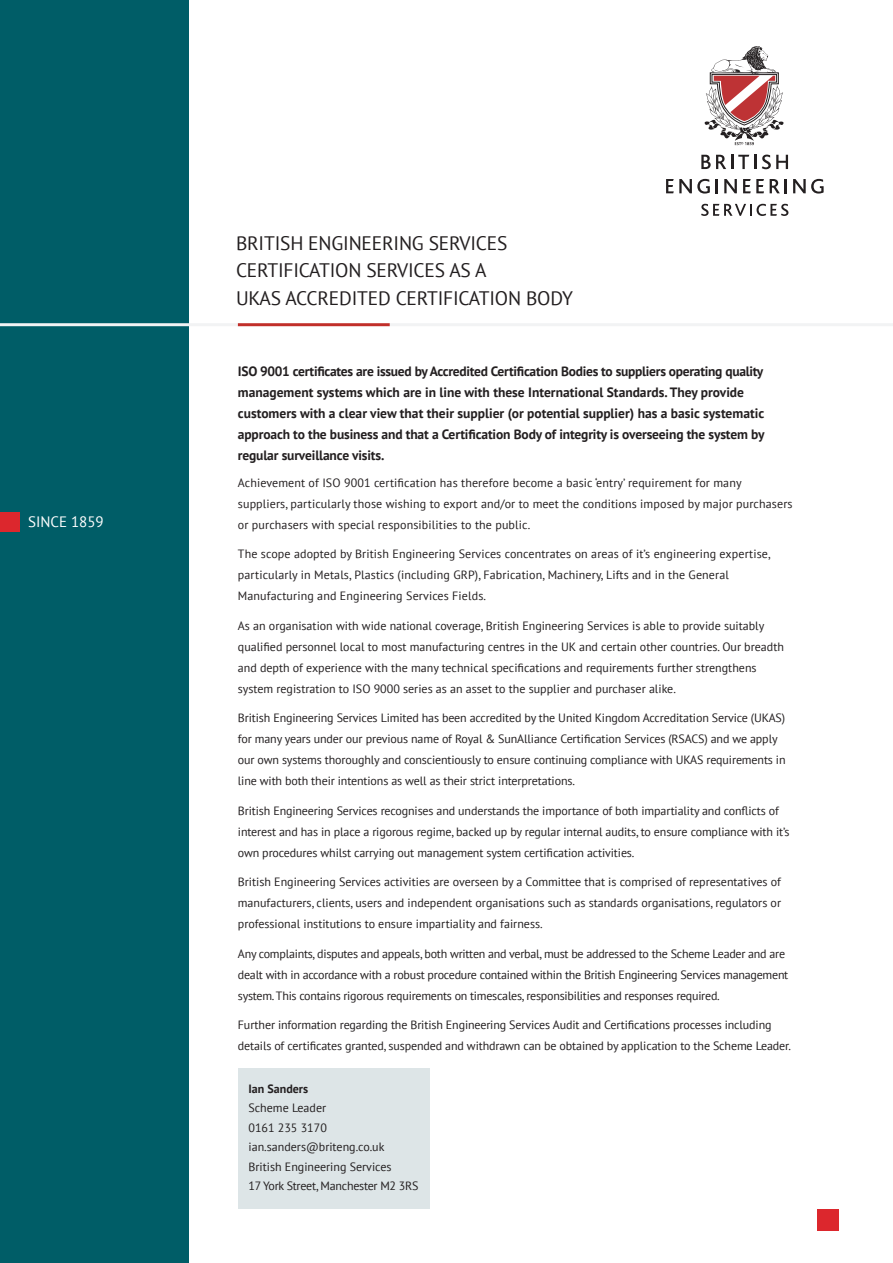
<style>
.page{position:relative;width:893px;height:1263px;background:#fff}
.page>*{position:absolute;margin:0;border:0;box-sizing:border-box;transform-origin:0 0}
.t1{font:19.5px/27.8px "PT Sans";letter-spacing:-.01em;color:#231f20}
.t2{font:15px "PT Sans";color:#fff}
.t3{font:700 13.5px/21px "PT Sans";letter-spacing:-.01em;color:#231f20}
.t4{font:12px/21px "PT Sans";letter-spacing:-.01em;color:#231f20}
.t5{font:12px/21px "PT Sans";letter-spacing:.01em;color:#231f20}
.t6{font:700 12px "PT Sans";color:#231f20}
</style>
<div class="page">
<div style="left:238px;top:1068px;width:191px;height:141px;background:#dde5e7"></div>
<div style="left:0;top:0;width:189px;height:1263px;background:#005d67"></div>
<hr style="left:390px;top:323px;width:503px;height:3px;background:#f2f3f4">
<hr style="left:0;top:323px;width:242px;height:3px;background:#f2f3f4">
<div style="left:0;top:513px;width:19px;height:19px;background:#dc272d"></div>
<svg style="left:762px;top:155px;width:26px;height:14px"></svg>
<svg style="left:716px;top:179px;width:2px;height:14px"></svg>
<svg style="left:724px;top:179px;width:13px;height:14px"></svg>
<svg style="left:743px;top:179px;width:21px;height:14px"></svg>
<svg style="left:770px;top:179px;width:17px;height:14px"></svg>
<svg style="left:793px;top:179px;width:31px;height:15px"></svg>
<svg style="left:666px;top:179px;width:44px;height:15px"></svg>
<svg style="left:701px;top:204px;width:87px;height:12px"></svg>
<svg style="left:701px;top:155px;width:55px;height:14px"></svg>
<svg style="left:705px;top:46px;width:78px;height:99px"></svg>
<div style="left:818px;top:1209px;width:21px;height:21px;background:#dc272d"></div>
<hr style="left:238px;top:323px;width:152px;height:3px;background:#c12f2a">
<p class="t2" style="left:28px;top:512px;width:77px">SINCE 1859</p>
<h1 class="t1" style="left:236px;top:229px;width:338px">BRITISH ENGINEERING SERVICES<br>CERTIFICATION SERVICES AS A<br>UKAS ACCREDITED CERTIFICATION BODY</h1>
<p class="t3" style="left:238px;top:361px;width:528px">ISO 9001 certificates are issued by Accredited Certification Bodies to suppliers operating quality management systems which are in line with these International Standards. They provide customers with a clear view that their supplier (or potential supplier) has a basic systematic approach to the business and that a Certification Body of integrity is overseeing the system by regular surveillance visits.</p>
<p class="t5" style="left:238px;top:472px;width:556px">Achievement of ISO 9001 certification has therefore become a basic ‘entry’ requirement for many suppliers, particularly those wishing to export and/or to meet the conditions imposed by major purchasers or purchasers with special responsibilities to the public.</p>
<p class="t5" style="left:238px;top:543px;width:534px">The scope adopted by British Engineering Services concentrates on areas of it’s engineering expertise, particularly in Metals, Plastics (including GRP), Fabrication, Machinery, Lifts and in the General<br>Manufacturing and Engineering Services Fields.</p>
<p class="t4" style="left:238px;top:615px;width:548px">As an organisation with wide national coverage, British Engineering Services is able to provide suitably qualified personnel local to most manufacturing centres in the UK and certain other countries. Our breadth and depth of experience with the many technical specifications and requirements further strengthens system registration to ISO 9000 series as an asset to the supplier and purchaser alike.</p>
<p class="t4" style="left:238px;top:707px;width:549px">British Engineering Services Limited has been accredited by the United Kingdom Accreditation Service (UKAS) for many years under our previous name of Royal &amp; SunAlliance Certification Services (RSACS) and we apply our own systems thoroughly and conscientiously to ensure continuing compliance with UKAS requirements in line with both their intentions as well as their strict interpretations.</p>
<p class="t4" style="left:238px;top:800px;width:553px">British Engineering Services recognises and understands the importance of both impartiality and conflicts of interest and has in place a rigorous regime, backed up by regular internal audits, to ensure compliance with it’s own procedures whilst carrying out management system certification activities.</p>
<p class="t4" style="left:238px;top:871px;width:545px;text-align:justify">British Engineering Services activities are overseen by a Committee that is comprised of representatives of manufacturers, clients, users and independent organisations such as standards organisations, regulators or professional institutions to ensure impartiality and fairness.</p>
<p class="t4" style="left:238px;top:943px;width:552px">Any complaints, disputes and appeals, both written and verbal, must be addressed to the Scheme Leader and are dealt with in accordance with a robust procedure contained within the British Engineering Services management system. This contains rigorous requirements on timescales, responsibilities and responses required.</p>
<p class="t4" style="left:238px;top:1014px;width:555px">Further information regarding the British Engineering Services Audit and Certifications processes including details of certificates granted, suspended and withdrawn can be obtained by application to the Scheme Leader.</p>
<p class="t6" style="left:249px;top:1080px;width:61px">Ian Sanders</p>
<p class="t4" style="left:249px;top:1098px;width:171px;line-height:19.5px">Scheme Leader<br>0161 235 3170 ian.sanders@briteng.co.uk<br>British Engineering Services<br>17 York Street, Manchester M2 3RS</p>
</div>
